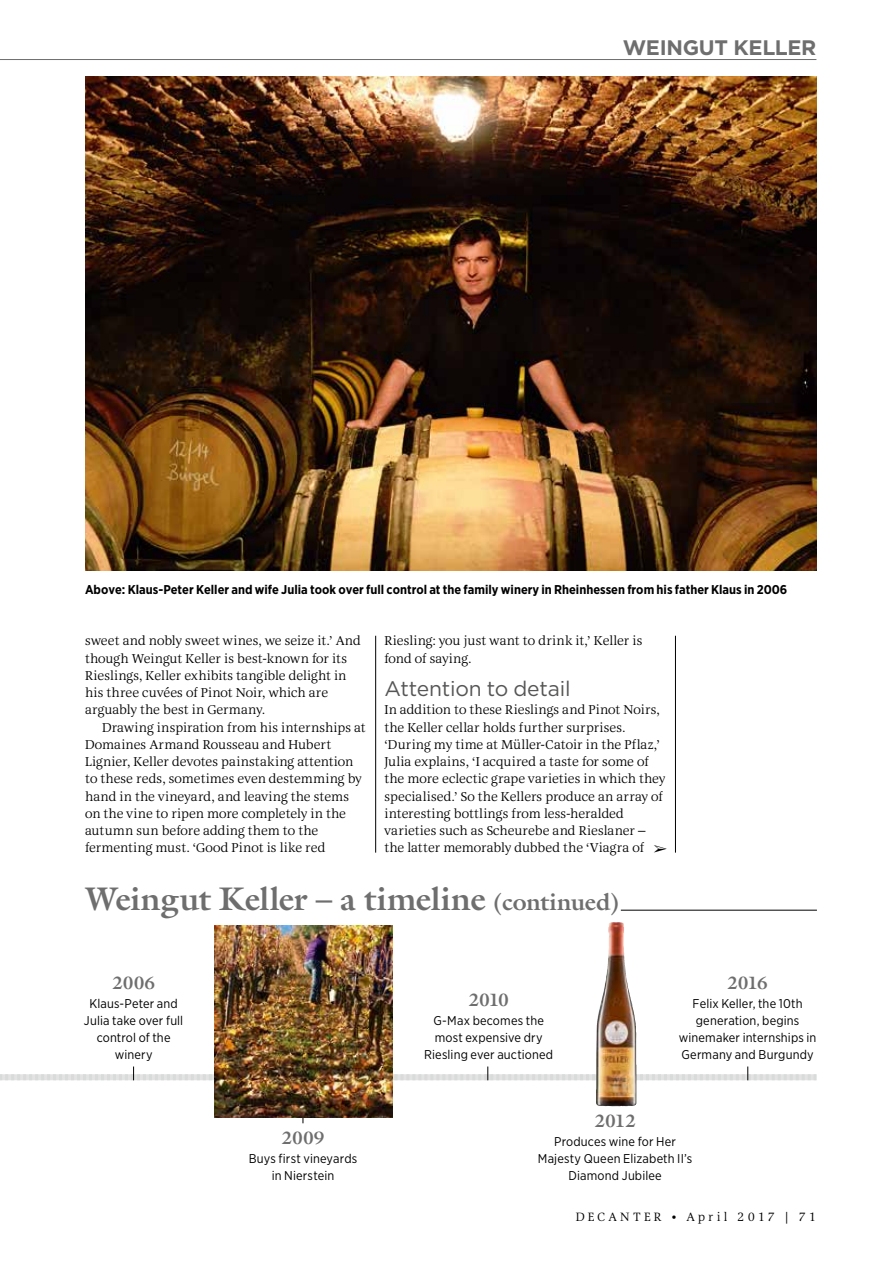
<style>
.page{position:relative;width:893px;height:1263px;background:#fff}
.page>*{position:absolute;margin:0;border:0;box-sizing:border-box;transform-origin:0 0}
.t1{font:700 33px "Galliard";letter-spacing:-.005em;color:#6e6e6e}
.t2{font:21px "Gotham";letter-spacing:-.01em;color:#565655}
.t3{font:700 21px "Gotham";letter-spacing:-.015em;color:#6e6e6e}
.t4{font:700 18px "Galliard";letter-spacing:-.005em;color:#6e6e6e}
.t5{font:12.75px/17.2px "Alinea Serif Normal";color:#000}
.t6{font:12.75px/17.2px "Gotham Narrow";letter-spacing:.01em;color:#000;text-align:center}
.t7{font:700 12.75px "Gotham Narrow";color:#000}
.t8{font:12px "Alinea Serif Normal";letter-spacing:.245em;color:#000}
.s1{font-size:24px}
</style>
<div class="page">
<hr style="left:0;top:59px;width:816px;height:1px;background:#6e6e6e">
<img style="left:85px;top:77px;width:731px;height:493px">
<hr style="left:621px;top:910px;width:196px;height:1px;background:#000">
<svg style="left:0;top:1066px;width:816px;height:14px"></svg>
<img style="left:215px;top:926px;width:178px;height:191px">
<img style="left:596px;top:922px;width:40px;height:184px">
<hr style="left:375px;top:636px;width:1px;height:217px;background:#000">
<hr style="left:675px;top:636px;width:1px;height:217px;background:#000">
<h2 class="t3" style="left:623px;top:35px;width:195px">WEINGUT KELLER</h2>
<p class="t7" style="left:85px;top:581px;width:704px">Above: Klaus-Peter Keller and wife Julia took over full control at the family winery in Rheinhessen from his father Klaus in 2006</p>
<p class="t5" style="left:85px;top:632px;width:277px">sweet and nobly sweet wines, we seize it.’ And though Weingut Keller is best-known for its Rieslings, Keller exhibits tangible delight in his three cuvées of Pinot Noir, which are arguably the best in Germany.</p>
<p class="t5" style="left:85px;top:719px;width:282px;text-indent:17px">Drawing inspiration from his internships at Domaines Armand Rousseau and Hubert Lignier, Keller devotes painstaking attention to these reds, sometimes even destemming by hand in the vineyard, and leaving the stems on the vine to ripen more completely in the autumn sun before adding them to the fermenting must. ‘Good Pinot is like red</p>
<p class="t5" style="left:384px;top:632px;width:260px">Riesling: you just want to drink it,’ Keller is fond of saying.</p>
<h2 class="t2" style="left:384px;top:675px;width:188px">Attention to detail</h2>
<p class="t5" style="left:384px;top:701px;width:283px">In addition to these Rieslings and Pinot Noirs, the Keller cellar holds further surprises. ‘During my time at Müller-Catoir in the Pflaz,’ Julia explains, ‘I acquired a taste for some of the more eclectic grape varieties in which they specialised.’ So the Kellers produce an array of interesting bottlings from less-heralded varieties such as Scheurebe and Rieslaner – the latter memorably dubbed the ‘Viagra of</p>
<h1 class="t1" style="left:86px;top:878px;width:535px">Weingut Keller – a timeline <span class="s1">(continued)</span></h1>
<h3 class="t4" style="left:112px;top:971px;width:45px">2006</h3>
<p class="t6" style="left:84px;top:994px;width:101px">Klaus-Peter and<br>Julia take over full control of the winery</p>
<h3 class="t4" style="left:468px;top:988px;width:42px">2010</h3>
<p class="t6" style="left:424px;top:1011px;width:131px">G-Max becomes the most expensive dry<br>Riesling ever auctioned</p>
<h3 class="t4" style="left:727px;top:971px;width:42px">2016</h3>
<p class="t6" style="left:679px;top:994px;width:139px">Felix Keller, the 10th generation, begins winemaker internships in<br>Germany and Burgundy</p>
<h3 class="t4" style="left:281px;top:1126px;width:45px">2009</h3>
<p class="t6" style="left:249px;top:1149px;width:110px">Buys first vineyards in Nierstein</p>
<h3 class="t4" style="left:594px;top:1109px;width:43px">2012</h3>
<p class="t6" style="left:538px;top:1132px;width:156px">Produces wine for Her<br>Majesty Queen Elizabeth II’s<br>Diamond Jubilee</p>
<p class="t8" style="left:576px;top:1210px;width:242px">DECANTER • April 2017 | 71</p>
</div>
